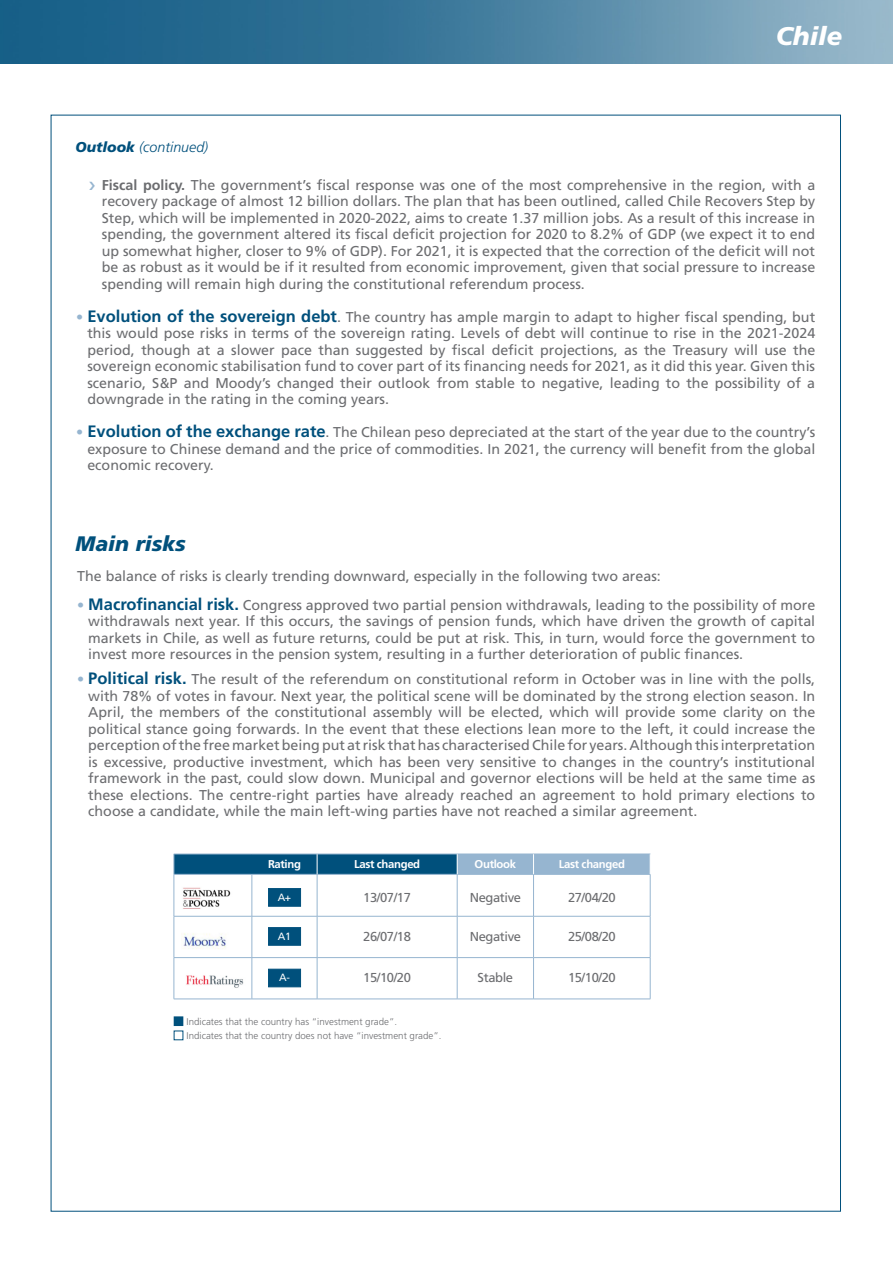
<style>
.page{position:relative;width:893px;height:1263px;background:#fff}
.page>*{position:absolute;margin:0;border:0;box-sizing:border-box;transform-origin:0 0}
.t1{font:italic 900 25.5px "Frutiger LT Std";color:#fff}
.t2{font:italic 900 21px "Frutiger LT Std";color:#00507c}
.t3{font:14.25px/16.5px "Frutiger LT Std";color:#6c6d70;text-align:justify}
.t4{font:italic 300 14.25px "Frutiger LT Std";color:#00507c}
.t5{font:12.9px "Frutiger LT Std";letter-spacing:-.03em;color:#6c6d70}
.t6{font:700 11.4px "Frutiger LT Std";letter-spacing:-.03em;color:#fff}
.t7{font:10.5px "Frutiger LT Std";color:#fff}
.t8{font:300 9.75px "Frutiger LT Std";color:#6c6d70}
.s1{font-weight:900}
.s2{font-weight:700}
.s3{color:#96b5d0}
.s4{font-weight:700;font-size:16.5px;color:#00507c}
</style>
<div class="page">
<img style="left:0;top:0;width:893px;height:64px">
<img style="left:183px;top:887px;width:48px;height:22px">
<img style="left:182px;top:933px;width:44px;height:16px">
<img style="left:186px;top:975px;width:58px;height:13px">
<div style="left:268px;top:927px;width:33px;height:18px;background:#00507c;border:1px solid #00507c"></div>
<div style="left:268px;top:888px;width:33px;height:18px;background:#00507c"></div>
<div style="left:268px;top:969px;width:33px;height:18px;background:#00507c;border:1px solid #00507c"></div>
<hr style="left:174px;top:874px;width:78px;height:1px;background:#96b5d0">
<hr style="left:252px;top:874px;width:65px;height:1px;background:#96b5d0">
<hr style="left:317px;top:874px;width:140px;height:1px;background:#96b5d0">
<hr style="left:457px;top:874px;width:76px;height:1px;background:#96b5d0">
<hr style="left:533px;top:874px;width:117px;height:1px;background:#96b5d0">
<hr style="left:174px;top:874px;width:1px;height:42px;background:#96b5d0">
<hr style="left:174px;top:916px;width:1px;height:41px;background:#96b5d0">
<hr style="left:174px;top:958px;width:1px;height:41px;background:#96b5d0">
<hr style="left:174px;top:999px;width:78px;height:1px;background:#96b5d0">
<hr style="left:252px;top:999px;width:65px;height:1px;background:#96b5d0">
<hr style="left:317px;top:999px;width:140px;height:1px;background:#96b5d0">
<hr style="left:457px;top:999px;width:76px;height:1px;background:#96b5d0">
<hr style="left:533px;top:999px;width:117px;height:1px;background:#96b5d0">
<hr style="left:317px;top:874px;width:1px;height:42px;background:#96b5d0">
<hr style="left:457px;top:874px;width:1px;height:42px;background:#96b5d0">
<hr style="left:533px;top:874px;width:1px;height:42px;background:#96b5d0">
<hr style="left:650px;top:874px;width:1px;height:42px;background:#96b5d0">
<hr style="left:317px;top:916px;width:1px;height:41px;background:#96b5d0">
<hr style="left:457px;top:916px;width:1px;height:41px;background:#96b5d0">
<hr style="left:533px;top:916px;width:1px;height:41px;background:#96b5d0">
<hr style="left:650px;top:916px;width:1px;height:41px;background:#96b5d0">
<hr style="left:317px;top:958px;width:1px;height:41px;background:#96b5d0">
<hr style="left:457px;top:958px;width:1px;height:41px;background:#96b5d0">
<hr style="left:533px;top:958px;width:1px;height:41px;background:#96b5d0">
<hr style="left:650px;top:958px;width:1px;height:41px;background:#96b5d0">
<hr style="left:174px;top:916px;width:78px;height:1px;background:#96b5d0">
<hr style="left:252px;top:916px;width:65px;height:1px;background:#96b5d0">
<hr style="left:317px;top:916px;width:140px;height:1px;background:#96b5d0">
<hr style="left:457px;top:916px;width:76px;height:1px;background:#96b5d0">
<hr style="left:533px;top:916px;width:117px;height:1px;background:#96b5d0">
<hr style="left:174px;top:957px;width:78px;height:1px;background:#96b5d0">
<hr style="left:252px;top:957px;width:65px;height:1px;background:#96b5d0">
<hr style="left:317px;top:957px;width:140px;height:1px;background:#96b5d0">
<hr style="left:457px;top:957px;width:76px;height:1px;background:#96b5d0">
<hr style="left:533px;top:957px;width:117px;height:1px;background:#96b5d0">
<hr style="left:252px;top:874px;width:1px;height:42px;background:#96b5d0">
<hr style="left:252px;top:916px;width:1px;height:41px;background:#96b5d0">
<hr style="left:252px;top:958px;width:1px;height:41px;background:#96b5d0">
<svg style="left:174px;top:854px;width:477px;height:20px;background:#417ca0"></svg>
<div style="left:174px;top:1016px;width:9px;height:10px;background:#00507c;border:2px solid #00507c"></div>
<p class="t4" style="left:76px;top:139px;width:134px"><span class="s1">Outlook</span> (continued)</p>
<p class="t1" style="left:776px;top:21px;width:68px">Chile</p>
<p class="t3" style="left:102px;top:176px;width:715px"><span class="s2">Fiscal policy.</span> The government’s fiscal response was one of the most comprehensive in the region, with a recovery package of almost 12 billion dollars. The plan that has been outlined, called Chile Recovers Step by Step, which will be implemented in 2020-2022, aims to create 1.37 million jobs. As a result of this increase in spending, the government altered its fiscal deficit projection for 2020 to 8.2% of GDP (we expect it to end up somewhat higher, closer to 9% of GDP). For 2021, it is expected that the correction of the deficit will not be as robust as it would be if it resulted from economic improvement, given that social pressure to increase spending will remain high during the constitutional referendum process.</p>
<p class="t3" style="left:87px;top:308px;width:729px;text-indent:-11px"><span class="s3">•</span> <span class="s4">Evolution of the sovereign debt</span>. The country has ample margin to adapt to higher fiscal spending, but this would pose risks in terms of the sovereign rating. Levels of debt will continue to rise in the 2021-2024 period, though at a slower pace than suggested by fiscal deficit projections, as the Treasury will use the sovereign economic stabilisation fund to cover part of its financing needs for 2021, as it did this year. Given this scenario, S&amp;P and Moody’s changed their outlook from stable to negative, leading to the possibility of a downgrade in the rating in the coming years.</p>
<p class="t3" style="left:87px;top:424px;width:729px;text-indent:-11px"><span class="s3">•</span> <span class="s4">Evolution of the exchange rate</span>. The Chilean peso depreciated at the start of the year due to the country’s exposure to Chinese demand and the price of commodities. In 2021, the currency will benefit from the global economic recovery.</p>
<p class="t2" style="left:76px;top:531px;width:112px">Main risks</p>
<p class="t3" style="left:77px;top:567px;width:585px">The balance of risks is clearly trending downward, especially in the following two areas:</p>
<p class="t3" style="left:88px;top:597px;width:728px;text-indent:-11px"><span class="s3">•</span> <span class="s4">Macrofinancial risk.</span> Congress approved two partial pension withdrawals, leading to the possibility of more withdrawals next year. If this occurs, the savings of pension funds, which have driven the growth of capital markets in Chile, as well as future returns, could be put at risk. This, in turn, would force the government to invest more resources in the pension system, resulting in a further deterioration of public finances.</p>
<p class="t3" style="left:88px;top:671px;width:729px;text-indent:-11px"><span class="s3">•</span> <span class="s4">Political risk.</span> The result of the referendum on constitutional reform in October was in line with the polls, with 78% of votes in favour. Next year, the political scene will be dominated by the strong election season. In April, the members of the constitutional assembly will be elected, which will provide some clarity on the political stance going forwards. In the event that these elections lean more to the left, it could increase the perception of the free market being put at risk that has characterised Chile for years. Although this interpretation is excessive, productive investment, which has been very sensitive to changes in the country’s institutional framework in the past, could slow down. Municipal and governor elections will be held at the same time as these elections. The centre-right parties have already reached an agreement to hold primary elections to choose a candidate, while the main left-wing parties have not reached a similar agreement.</p>
<p class="t6" style="left:268px;top:858px;width:34px">Rating</p>
<p class="t6" style="left:354px;top:858px;width:68px">Last changed</p>
<p class="t6" style="left:475px;top:858px;width:43px">Outlook</p>
<p class="t6" style="left:559px;top:858px;width:68px">Last changed</p>
<p class="t7" style="left:278px;top:891px;width:15px">A+</p>
<p class="t5" style="left:363px;top:889px;width:49px">13/07/17</p>
<p class="t5" style="left:470px;top:889px;width:53px">Negative</p>
<p class="t5" style="left:568px;top:889px;width:49px">27/04/20</p>
<p class="t7" style="left:278px;top:930px;width:15px">A1</p>
<p class="t5" style="left:363px;top:929px;width:49px">26/07/18</p>
<p class="t5" style="left:470px;top:929px;width:53px">Negative</p>
<p class="t5" style="left:568px;top:929px;width:49px">25/08/20</p>
<p class="t7" style="left:279px;top:971px;width:12px">A-</p>
<p class="t5" style="left:363px;top:970px;width:49px">15/10/20</p>
<p class="t5" style="left:478px;top:970px;width:37px">Stable</p>
<p class="t5" style="left:568px;top:970px;width:49px">15/10/20</p>
<p class="t8" style="left:187px;top:1016px;width:212px">Indicates that the country has “investment grade”.</p>
<p class="t8" style="left:187px;top:1030px;width:256px">Indicates that the country does not have “investment grade”.</p>
</div>
